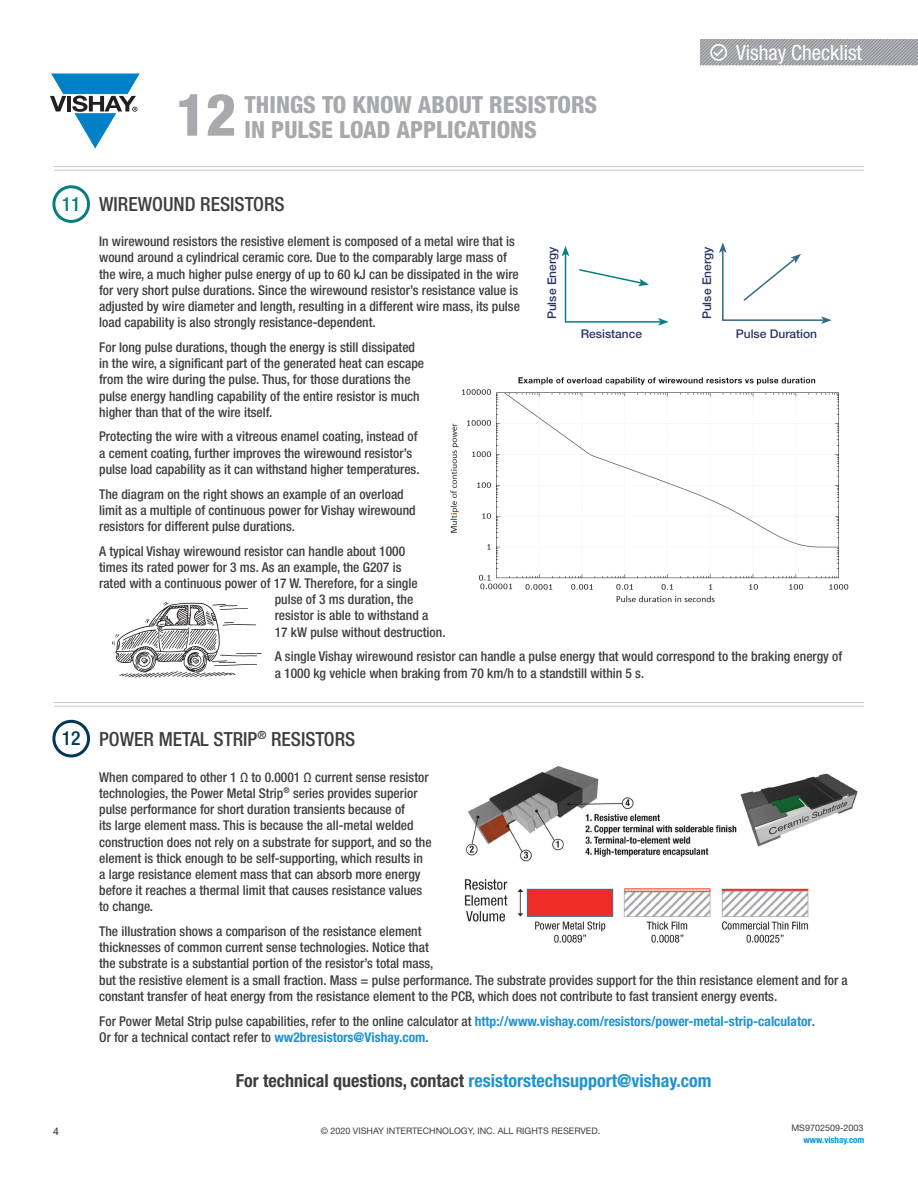
<style>
.page{position:relative;width:918px;height:1188px;background:#fff}
.page>*{position:absolute;margin:0;border:0;box-sizing:border-box;transform-origin:0 0}
.t1{font:800 condensed 58.5px "Helvetica Neue LT Std";color:#a8a9ad}
.t2{font:800 condensed 23.7px/24.8px "Helvetica Neue LT Std";color:#a8a9ad}
.t3{font:condensed 21px "Helvetica Neue LT Std";color:#fff}
.t4{font:500 condensed 19.5px "Helvetica Neue LT Std";color:#3e3e3f}
.t5{font:500 condensed 19.5px "Helvetica Neue LT Std";color:#077e7f}
.t6{font:500 condensed 19.5px "Helvetica Neue LT Std";color:#013855}
.t7{font:700 condensed 18px "Helvetica Neue LT Std";color:#2193d1}
.t8{font:500 condensed 13.5px/16.2px "Helvetica Neue LT Std";color:#3e3e3f}
.t9{font:500 12px "Helvetica Neue LT Std";color:#2f3666}
.t10{font:10.5px "Helvetica Neue LT Std";color:#231f20}
.t11{font:9px "Helvetica Neue LT Std";color:#3e3e3f}
.t12{font:700 condensed 9px "Helvetica Neue LT Std";color:#0095d9}
.s1{font-weight:700;color:#2193d1}
.s2{color:#3e3e3f}
</style>
<div class="page">
<svg style="left:50px;top:74px;width:89px;height:74px"></svg>
<svg style="left:700px;top:40px;width:218px;height:25px;background:#a5a7aa"></svg>
<hr style="left:54px;top:166px;width:810px;height:1px;background:#c7c8ca">
<hr style="left:54px;top:702px;width:810px;height:1px;background:#c7c8ca">
<hr style="left:54px;top:170px;width:810px;height:1px;background:#c7c8ca">
<hr style="left:54px;top:706px;width:810px;height:1px;background:#c7c8ca">
<div style="left:52px;top:185px;width:38px;height:38px;border:3px solid #077e7f;border-radius:50%"></div>
<div style="left:52px;top:720px;width:38px;height:37px;border:3px solid #013855;border-radius:50%"></div>
<img style="left:450px;top:377px;width:399px;height:226px">
<svg style="left:112px;top:602px;width:150px;height:76px"></svg>
<img style="left:464px;top:766px;width:394px;height:177px">
<svg style="left:562px;top:246px;width:107px;height:80px"></svg>
<svg style="left:719px;top:242px;width:113px;height:82px"></svg>
<h1 class="t1" style="left:176px;top:79px;width:62px">12</h1>
<h2 class="t2" style="left:245px;top:92px;width:354px">THINGS TO KNOW ABOUT RESISTORS<br>IN PULSE LOAD APPLICATIONS</h2>
<h3 class="t3" style="left:736px;top:40px;width:127px">Vishay Checklist</h3>
<h3 class="t5" style="left:62px;top:192px;width:20px">11</h3>
<h3 class="t4" style="left:99px;top:193px;width:187px">WIREWOUND RESISTORS</h3>
<p class="t8" style="left:99px;top:233px;width:422px">In wirewound resistors the resistive element is composed of a metal wire that is wound around a cylindrical ceramic core. Due to the comparably large mass of the wire, a much higher pulse energy of up to 60 kJ can be dissipated in the wire for very short pulse durations. Since the wirewound resistor’s resistance value is adjusted by wire diameter and length, resulting in a different wire mass, its pulse load capability is also strongly resistance-dependent.</p>
<p class="t8" style="left:99px;top:339px;width:326px">For long pulse durations, though the energy is still dissipated in the wire, a significant part of the generated heat can escape from the wire during the pulse. Thus, for those durations the pulse energy handling capability of the entire resistor is much higher than that of the wire itself.</p>
<p class="t8" style="left:99px;top:428px;width:322px">Protecting the wire with a vitreous enamel coating, instead of a cement coating, further improves the wirewound resistor’s pulse load capability as it can withstand higher temperatures.</p>
<p class="t8" style="left:99px;top:486px;width:318px">The diagram on the right shows an example of an overload limit as a multiple of continuous power for Vishay wirewound resistors for different pulse durations.</p>
<p class="t8" style="left:99px;top:543px;width:308px">A typical Vishay wirewound resistor can handle about 1000</p>
<p class="t8" style="left:99px;top:559px;width:304px">times its rated power for 3 ms. As an example, the G207 is</p>
<p class="t8" style="left:99px;top:575px;width:320px">rated with a continuous power of 17 W. Therefore, for a single</p>
<p class="t8" style="left:275px;top:591px;width:140px">pulse of 3 ms duration, the</p>
<p class="t8" style="left:275px;top:607px;width:155px">resistor is able to withstand a</p>
<p class="t8" style="left:275px;top:624px;width:172px">17 kW pulse without destruction.</p>
<p class="t8" style="left:275px;top:648px;width:569px">A single Vishay wirewound resistor can handle a pulse energy that would correspond to the braking energy of a 1000 kg vehicle when braking from 70 km/h to a standstill within 5 s.</p>
<p class="t9" style="left:545px;top:319px;width:74px;rotate:-90deg">Pulse Energy</p>
<p class="t9" style="left:700px;top:319px;width:74px;rotate:-90deg">Pulse Energy</p>
<p class="t9" style="left:581px;top:326px;width:63px">Resistance</p>
<p class="t9" style="left:736px;top:326px;width:83px">Pulse Duration</p>
<h3 class="t6" style="left:62px;top:727px;width:20px">12</h3>
<h3 class="t4" style="left:99px;top:727px;width:258px">POWER METAL STRIP<sup>®</sup> RESISTORS</h3>
<p class="t8" style="left:99px;top:769px;width:334px">When compared to other 1 Ω to 0.0001 Ω current sense resistor technologies, the Power Metal Strip<sup>®</sup> series provides superior pulse performance for short duration transients because of<br>its large element mass. This is because the all-metal welded construction does not rely on a substrate for support, and so the element is thick enough to be self-supporting, which results in a large resistance element mass that can absorb more energy before it reaches a thermal limit that causes resistance values to change.</p>
<p class="t8" style="left:99px;top:923px;width:750px">The illustration shows a comparison of the resistance element<br>thicknesses of common current sense technologies. Notice that<br>the substrate is a substantial portion of the resistor’s total mass,<br>but the resistive element is a small fraction. Mass = pulse performance. The substrate provides support for the thin resistance element and for a constant transfer of heat energy from the resistance element to the PCB, which does not contribute to fast transient energy events.</p>
<p class="t8" style="left:99px;top:1013px;width:718px">For Power Metal Strip pulse capabilities, refer to the online calculator at <span class="s1">http://www.vishay.com/resistors/power-metal-strip-calculator</span>.<br>Or for a technical contact refer to <span class="s1">ww2bresistors@Vishay.com</span>.</p>
<h3 class="t7" style="left:236px;top:1070px;width:477px"><span class="s2">For technical questions, contact</span> resistorstechsupport@vishay.com</h3>
<p class="t10" style="left:53px;top:1125px;width:7px">4</p>
<p class="t11" style="left:791px;top:1122px;width:74px">MS9702509-2003</p>
<p class="t11" style="left:321px;top:1125px;width:281px">© 2020 VISHAY INTERTECHNOLOGY, INC. ALL RIGHTS RESERVED.</p>
<p class="t12" style="left:804px;top:1134px;width:62px">www.vishay.com</p>
</div>
